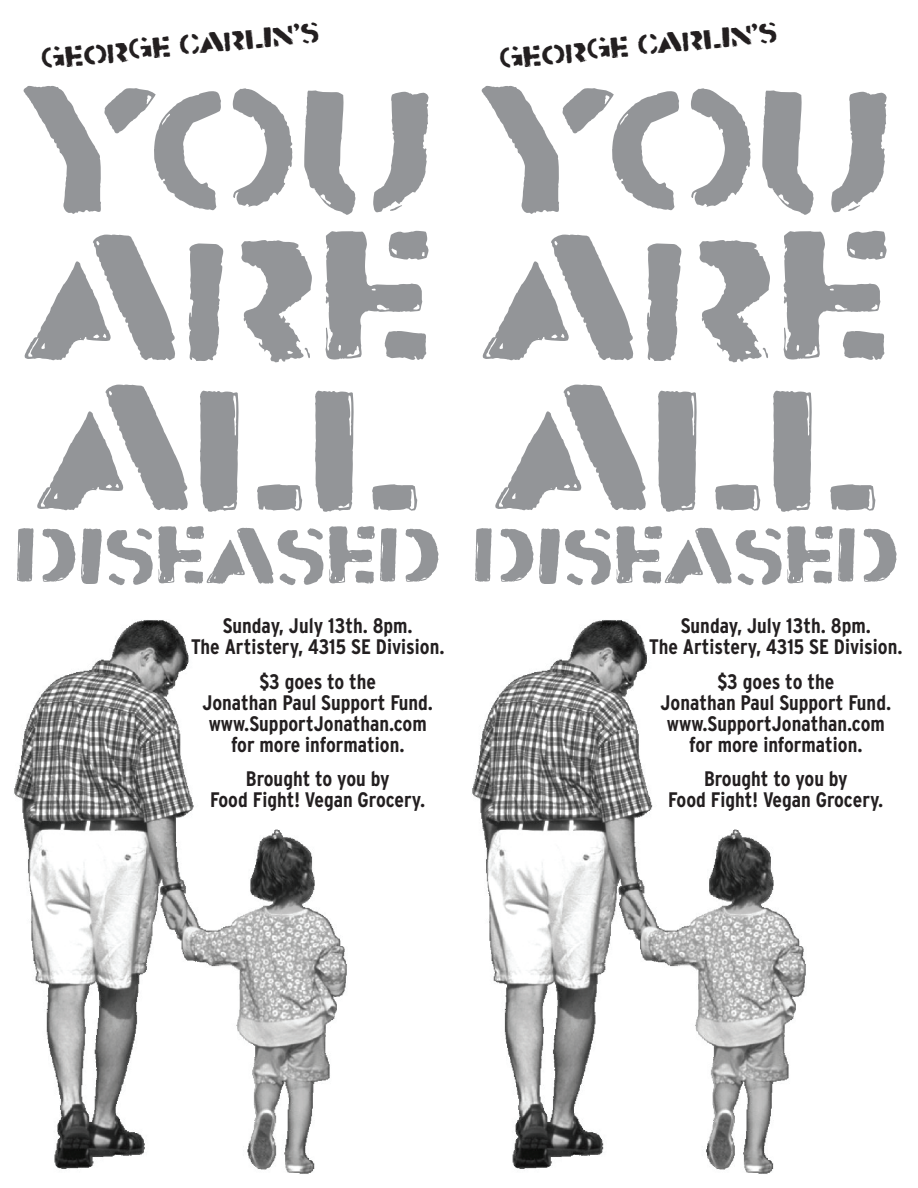
<style>
.page{position:relative;width:918px;height:1188px;background:#fff}
.page>*{position:absolute;margin:0;border:0;box-sizing:border-box;transform-origin:0 0}
.t1{font:189px/150px "Flyerfonts Reject";color:#939598;text-align:justify}
.t2{font:84px "Flyerfonts Reject";letter-spacing:-.005em;color:#939598}
.t3{font:30px "Flyerfonts Reject";color:#231f20}
.t4{font:700 condensed 21px/21px "Interstate";color:#231f20;text-align:center}
</style>
<div class="page">
<img style="left:14px;top:620px;width:333px;height:554px">
<img style="left:472px;top:620px;width:334px;height:554px">
<h3 class="t3" style="left:39px;top:40px;width:280px;rotate:-6deg">George Carlin’s</h3>
<h3 class="t3" style="left:497px;top:40px;width:280px;rotate:-6deg">George Carlin’s</h3>
<h1 class="t1" style="left:20px;top:63px;width:875px">YOU YOU ARE ARE ALL ALL</h1>
<h2 class="t2" style="left:14px;top:498px;width:887px">DISEASED DISEASED</h2>
<p class="t4" style="left:191px;top:615px;width:255px">Sunday, July 13th. 8pm.<br>The Artistery, 4315 SE Division.</p>
<p class="t4" style="left:202px;top:671px;width:232px">$3 goes to the<br>Jonathan Paul Support Fund. www.SupportJonathan.com for more information.</p>
<p class="t4" style="left:210px;top:768px;width:217px">Brought to you by<br>Food Fight! Vegan Grocery.</p>
<p class="t4" style="left:649px;top:615px;width:255px">Sunday, July 13th. 8pm.<br>The Artistery, 4315 SE Division.</p>
<p class="t4" style="left:661px;top:671px;width:232px">$3 goes to the<br>Jonathan Paul Support Fund. www.SupportJonathan.com for more information.</p>
<p class="t4" style="left:668px;top:768px;width:217px">Brought to you by<br>Food Fight! Vegan Grocery.</p>
</div>
